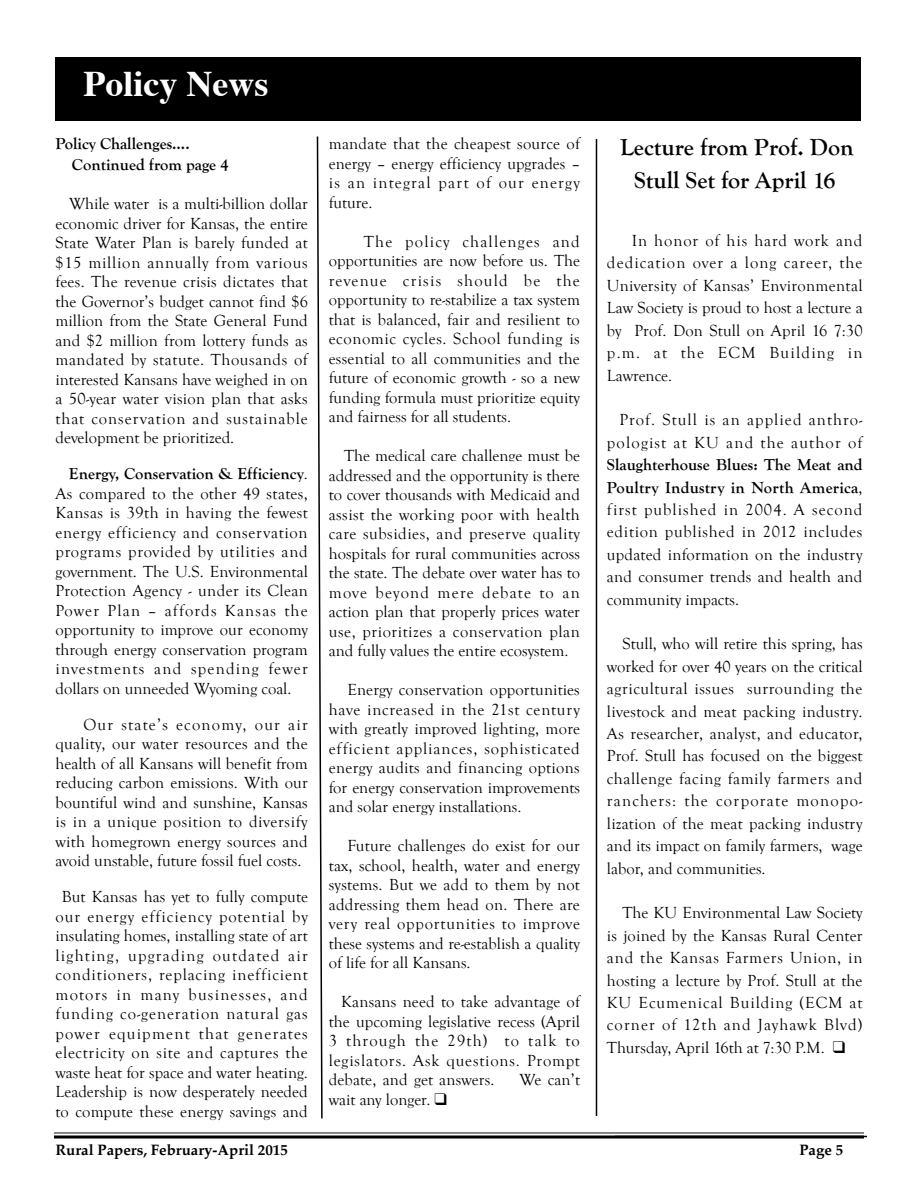
<style>
.page{position:relative;width:918px;height:1188px;background:#fff}
.page>*{position:absolute;margin:0;border:0;box-sizing:border-box;transform-origin:0 0}
.t1{font:700 36px "Times";color:#fff}
.t2{font:700 24px/32.5px "Goudy Old Style T";color:#000;text-align:center}
.t3{font:16.5px/19.5px "Goudy Old Style T";letter-spacing:.01em;color:#000;text-align:justify}
.t4{font:16.5px/19.5px "Goudy Old Style T";letter-spacing:.045em;color:#000;text-align:center}
.t5{font:16.5px/22.4px "Goudy Old Style T";letter-spacing:.065em;color:#000;text-align:right}
.t6{font:700 16.5px/20.2px "Goudy Old Style T";color:#000}
.t7{font:700 15px "Palatino";color:#000}
.s1{font-weight:700}
</style>
<div class="page">
<hr style="left:54px;top:1132px;width:810px;height:1px;background:#000">
<hr style="left:54px;top:1135px;width:810px;height:3px;background:#000">
<svg style="left:57px;top:120px;width:804px;height:1px"></svg>
<div style="left:55px;top:57px;width:806px;height:63px;background:#000"></div>
<hr style="left:615px;top:1136px;width:252px;height:1px;background:#000">
<svg style="left:316px;top:136px;width:7px;height:983px"></svg>
<svg style="left:595px;top:139px;width:3px;height:977px"></svg>
<h1 class="t1" style="left:83px;top:69px;width:186px">Policy News</h1>
<p class="t6" style="left:72px;top:134px;width:158px;text-indent:-16px">Policy Challenges....<br>Continued from page 4</p>
<p class="t3" style="left:55px;top:194px;width:254px;text-indent:14px">While water is a multi-billion dollar economic driver for Kansas, the entire State Water Plan is barely funded at $15 million annually from various fees. The revenue crisis dictates that the Governor’s budget cannot find $6 million from the State General Fund and $2 million from lottery funds as mandated by statute. Thousands of interested Kansans have weighed in on a 50-year water vision plan that asks that conservation and sustainable development be prioritized.</p>
<p class="t3" style="left:55px;top:464px;width:254px;text-indent:13px"><span class="s1">Energy, Conservation &amp; Efficiency</span>.<br>As compared to the other 49 states, Kansas is 39th in having the fewest energy efficiency and conservation programs provided by utilities and government. The U.S. Environmental Protection Agency - under its Clean Power Plan – affords Kansas the opportunity to improve our economy through energy conservation program investments and spending fewer dollars on unneeded Wyoming coal.</p>
<p class="t3" style="left:55px;top:715px;width:254px;text-indent:28px">Our state’s economy, our air quality, our water resources and the health of all Kansans will benefit from reducing carbon emissions. With our bountiful wind and sunshine, Kansas is in a unique position to diversify with homegrown energy sources and avoid unstable, future fossil fuel costs.</p>
<p class="t4" style="left:55px;top:887px;width:254px">But Kansas has yet to fully compute our energy efficiency potential by insulating homes, installing state of art lighting, upgrading outdated air conditioners, replacing inefficient motors in many businesses, and funding co-generation natural gas power equipment that generates electricity on site and captures the waste heat for space and water heating.<br>Leadership is now desperately needed to compute these energy savings and</p>
<p class="t3" style="left:329px;top:134px;width:253px">mandate that the cheapest source of energy – energy efficiency upgrades – is an integral part of our energy future.</p>
<p class="t3" style="left:329px;top:231px;width:253px;text-indent:35px">The policy challenges and opportunities are now before us. The revenue crisis should be the opportunity to re-stabilize a tax system that is balanced, fair and resilient to economic cycles. School funding is essential to all communities and the future of economic growth - so a new funding formula must prioritize equity and fairness for all students.</p>
<p class="t3" style="left:329px;top:446px;width:253px;text-indent:15px">The medical care challenge must be addressed and the opportunity is there to cover thousands with Medicaid and assist the working poor with health care subsidies, and preserve quality hospitals for rural communities across the state. The debate over water has to move beyond mere debate to an action plan that properly prices water use, prioritizes a conservation plan and fully values the entire ecosystem.</p>
<p class="t3" style="left:329px;top:680px;width:253px;text-indent:19px">Energy conservation opportunities have increased in the 21st century with greatly improved lighting, more efficient appliances, sophisticated energy audits and financing options for energy conservation improvements and solar energy installations.</p>
<p class="t3" style="left:329px;top:836px;width:253px;text-indent:19px">Future challenges do exist for our tax, school, health, water and energy systems. But we add to them by not addressing them head on. There are very real opportunities to improve these systems and re-establish a quality of life for all Kansans.</p>
<p class="t3" style="left:329px;top:992px;width:253px;text-indent:12px">Kansans need to take advantage of the upcoming legislative recess (April 3 through the 29th) to talk to legislators. Ask questions. Prompt debate, and get answers.</p>
<p class="t3" style="left:520px;top:1070px;width:62px">We can’t</p>
<p class="t3" style="left:329px;top:1089px;width:103px">wait any longer.</p>
<h2 class="t2" style="left:620px;top:131px;width:235px">Lecture from Prof. Don<br>Stull Set for April 16</h2>
<p class="t3" style="left:607px;top:229px;width:257px;line-height:22.4px;text-indent:25px">In honor of his hard work and dedication over a long career, the University of Kansas’ Environmental Law Society is proud to host a lecture a by Prof. Don Stull on April 16 7:30 p.m. at the ECM Building in Lawrence.</p>
<p class="t5" style="left:607px;top:409px;width:257px">Prof. Stull is an applied anthro&shy;pologist at KU and the author of</p>
<p class="t3" style="left:607px;top:454px;width:257px;line-height:22.4px"><span class="s1">Slaughterhouse Blues: The Meat and Poultry Industry in North America</span>, first published in 2004. A second edition published in 2012 includes updated information on the industry and consumer trends and health and community impacts.</p>
<p class="t3" style="left:607px;top:633px;width:257px;line-height:22.4px;text-indent:16px">Stull, who will retire this spring, has worked for over 40 years on the critical agricultural issues surrounding the livestock and meat packing industry.<br>As researcher, analyst, and educator, Prof. Stull has focused on the biggest challenge facing family farmers and ranchers: the corporate monopo&shy;lization of the meat packing industry and its impact on family farmers, wage labor, and communities.</p>
<p class="t3" style="left:607px;top:902px;width:257px;line-height:22.4px;text-indent:16px">The KU Environmental Law Society is joined by the Kansas Rural Center and the Kansas Farmers Union, in hosting a lecture by Prof. Stull at the KU Ecumenical Building (ECM at corner of 12th and Jayhawk Blvd)<br>Thursday, April 16th at 7:30 P.M.</p>
<p class="t7" style="left:55px;top:1143px;width:234px">Rural Papers, February-April 2015</p>
<p class="t7" style="left:799px;top:1143px;width:45px">Page 5</p>
</div>
